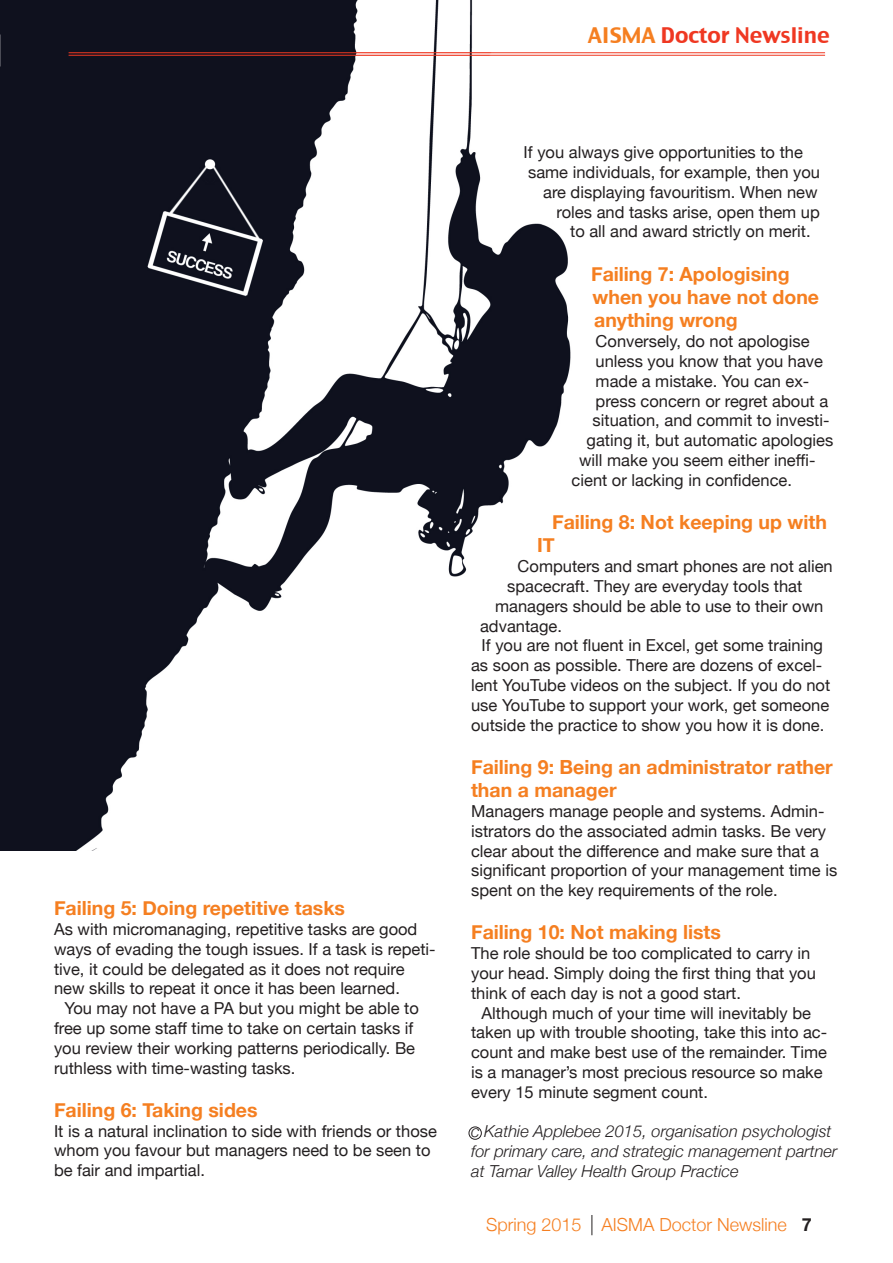
<style>
.page{position:relative;width:893px;height:1263px;background:#fff}
.page>*{position:absolute;margin:0;border:0;box-sizing:border-box;transform-origin:0 0}
.t1{font:21px "Charcoal CY";color:#ef3822}
.with_ind{font:700 19.5px/23.4px "Helvetica Neue";color:#f57f21}
.t2{font:300 18px "Helvetica Neue";color:#f57f21}
.with_ind-2{font:16.5px/19.8px "Helvetica Neue";color:#231f20}
.with_ind-3{font:italic 300 16.5px/19.8px "Helvetica Neue";color:#231f20}
.s1{color:#f57f21}
.s2{font-weight:700;color:#231f20}
</style>
<div class="page">
<img style="left:0;top:0;width:620px;height:850px">
<svg style="left:591px;top:1215px;width:1px;height:20px"></svg>
<hr style="left:69px;top:52px;width:756px;height:1px;background:#ef3822">
<hr style="left:69px;top:55px;width:756px;height:1px;background:#ef3822">
<div style="left:469px;top:1126px;width:13px;height:14px;border:1px solid #231f20;border-radius:50%"></div>
<p class="t1" style="left:588px;top:22px;width:244px"><span class="s1">AISMA</span> Doctor Newsline</p>
<p class="with_ind" style="left:54px;top:897px;width:292px">Failing 5: Doing repetitive tasks</p>
<p class="with_ind-2" style="left:54px;top:920px;width:383px">As with micromanaging, repetitive tasks are good ways of evading the tough issues. If a task is repeti&shy;tive, it could be delegated as it does not require new skills to repeat it once it has been learned.</p>
<p class="with_ind-2" style="left:54px;top:999px;width:366px;text-indent:10px">You may not have a PA but you might be able to free up some staff time to take on certain tasks if you review their working patterns periodically. Be ruthless with time-wasting tasks.</p>
<p class="with_ind" style="left:54px;top:1098px;width:205px">Failing 6: Taking sides</p>
<p class="with_ind-2" style="left:54px;top:1122px;width:384px">It is a natural inclination to side with friends or those whom you favour but managers need to be seen to be fair and impartial.</p>
<p class="with_ind-2" style="left:524px;top:143px;width:281px">If you always give opportunities to the</p>
<p class="with_ind-2" style="left:528px;top:163px;width:293px">same individuals, for example, then you</p>
<p class="with_ind-2" style="left:543px;top:183px;width:276px">are displaying favouritism. When new</p>
<p class="with_ind-2" style="left:557px;top:203px;width:265px">roles and tasks arise, open them up</p>
<p class="with_ind-2" style="left:570px;top:223px;width:242px">to all and award strictly on merit.</p>
<p class="with_ind" style="left:591px;top:262px;width:229px">Failing 7: Apologising when you have not done anything wrong</p>
<p class="with_ind-2" style="left:596px;top:332px;width:215px">Conversely, do not apologise</p>
<p class="with_ind-2" style="left:596px;top:352px;width:229px">unless you know that you have</p>
<p class="with_ind-2" style="left:596px;top:372px;width:215px">made a mistake. You can ex-</p>
<p class="with_ind-2" style="left:596px;top:392px;width:234px">press concern or regret about a</p>
<p class="with_ind-2" style="left:593px;top:412px;width:238px">situation, and commit to investi-</p>
<p class="with_ind-2" style="left:587px;top:431px;width:248px">gating it, but automatic apologies</p>
<p class="with_ind-2" style="left:579px;top:451px;width:238px">will make you seem either ineffi-</p>
<p class="with_ind-2" style="left:572px;top:471px;width:222px">cient or lacking in confidence.</p>
<p class="with_ind" style="left:537px;top:511px;width:291px;text-indent:15px">Failing 8: Not keeping up with<br>IT</p>
<p class="with_ind-2" style="left:518px;top:557px;width:317px">Computers and smart phones are not alien</p>
<p class="with_ind-2" style="left:507px;top:577px;width:297px">spacecraft. They are everyday tools that</p>
<p class="with_ind-2" style="left:495px;top:597px;width:330px">managers should be able to use to their own</p>
<p class="with_ind-2" style="left:480px;top:617px;width:83px">advantage.</p>
<p class="with_ind-2" style="left:471px;top:637px;width:361px;text-align:center">If you are not fluent in Excel, get some training as soon as possible. There are dozens of excel&shy;lent YouTube videos on the subject. If you do not use YouTube to support your work, get someone outside the practice to show you how it is done.</p>
<p class="with_ind" style="left:471px;top:756px;width:363px">Failing 9: Being an administrator rather than a manager</p>
<p class="with_ind-2" style="left:471px;top:802px;width:368px">Managers manage people and systems. Admin&shy;istrators do the associated admin tasks. Be very clear about the difference and make sure that a significant proportion of your management time is spent on the key requirements of the role.</p>
<p class="with_ind" style="left:471px;top:921px;width:251px">Failing 10: Not making lists</p>
<p class="with_ind-2" style="left:471px;top:944px;width:346px">The role should be too complicated to carry in your head. Simply doing the first thing that you think of each day is not a good start.</p>
<p class="with_ind-2" style="left:471px;top:1004px;width:358px;text-indent:10px">Although much of your time will inevitably be taken up with trouble shooting, take this into ac&shy;count and make best use of the remainder. Time is a manager’s most precious resource so make every 15 minute segment count.</p>
<p class="with_ind-3" style="left:471px;top:1121px;width:368px">c Kathie Applebee 2015, organisation psychologist for primary care, and strategic management partner at Tamar Valley Health Group Practice</p>
<p class="t2" style="left:486px;top:1210px;width:327px">Spring 2015 AISMA Doctor Newsline <span class="s2">7</span></p>
</div>
